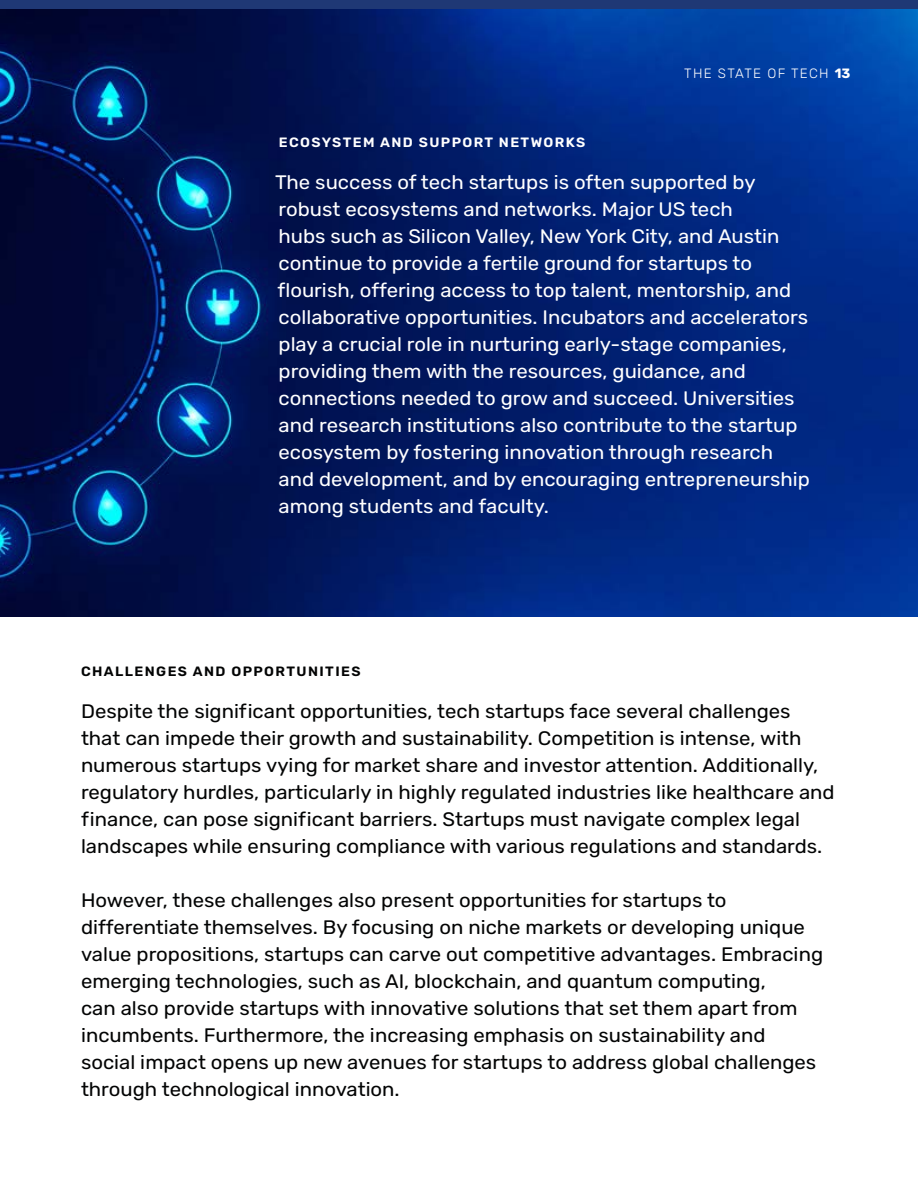
<style>
.page{position:relative;width:918px;height:1188px;background:#fff}
.page>*{position:absolute;margin:0;border:0;box-sizing:border-box;transform-origin:0 0}
.t1{font:19.5px/27px "Rubik";color:#030404;scale:1.04 1}
.t2{font:19.5px/27px "Rubik";color:#fff;scale:1.04 1}
.t3{font:600 13.5px "Rubik";letter-spacing:.1em;color:#fff;scale:1.04 1}
.t4{font:600 13.5px "Rubik";letter-spacing:.1em;color:#030404;scale:1.04 1}
.t5{font:300 13.5px "Rubik";letter-spacing:.1em;color:#fff}
.s1{font-weight:700}
</style>
<div class="page">
<img style="left:0;top:8px;width:918px;height:609px">
<div style="left:0;top:0;width:918px;height:8px;background:#1f3875"></div>
<p class="t5" style="left:684px;top:66px;width:168px">THE STATE OF TECH <span class="s1">13</span></p>
<p class="t3" style="left:279px;top:135px;width:296px">ECOSYSTEM AND SUPPORT NETWORKS</p>
<p class="t2" style="left:275px;top:170px;width:516px">The success of tech startups is often supported by robust ecosystems and networks. Major US tech<br>hubs such as Silicon Valley, New York City, and Austin continue to provide a fertile ground for startups to flourish, offering access to top talent, mentorship, and collaborative opportunities. Incubators and accelerators play a crucial role in nurturing early-stage companies, providing them with the resources, guidance, and connections needed to grow and succeed. Universities and research institutions also contribute to the startup ecosystem by fostering innovation through research and development, and by encouraging entrepreneurship among students and faculty.</p>
<p class="t4" style="left:81px;top:664px;width:270px">CHALLENGES AND OPPORTUNITIES</p>
<p class="t1" style="left:81px;top:698px;width:726px">Despite the significant opportunities, tech startups face several challenges that can impede their growth and sustainability. Competition is intense, with numerous startups vying for market share and investor attention. Additionally, regulatory hurdles, particularly in highly regulated industries like healthcare and finance, can pose significant barriers. Startups must navigate complex legal landscapes while ensuring compliance with various regulations and standards.</p>
<p class="t1" style="left:81px;top:887px;width:715px">However, these challenges also present opportunities for startups to differentiate themselves. By focusing on niche markets or developing unique value propositions, startups can carve out competitive advantages. Embracing emerging technologies, such as AI, blockchain, and quantum computing,<br>can also provide startups with innovative solutions that set them apart from incumbents. Furthermore, the increasing emphasis on sustainability and social impact opens up new avenues for startups to address global challenges through technological innovation.</p>
</div>
